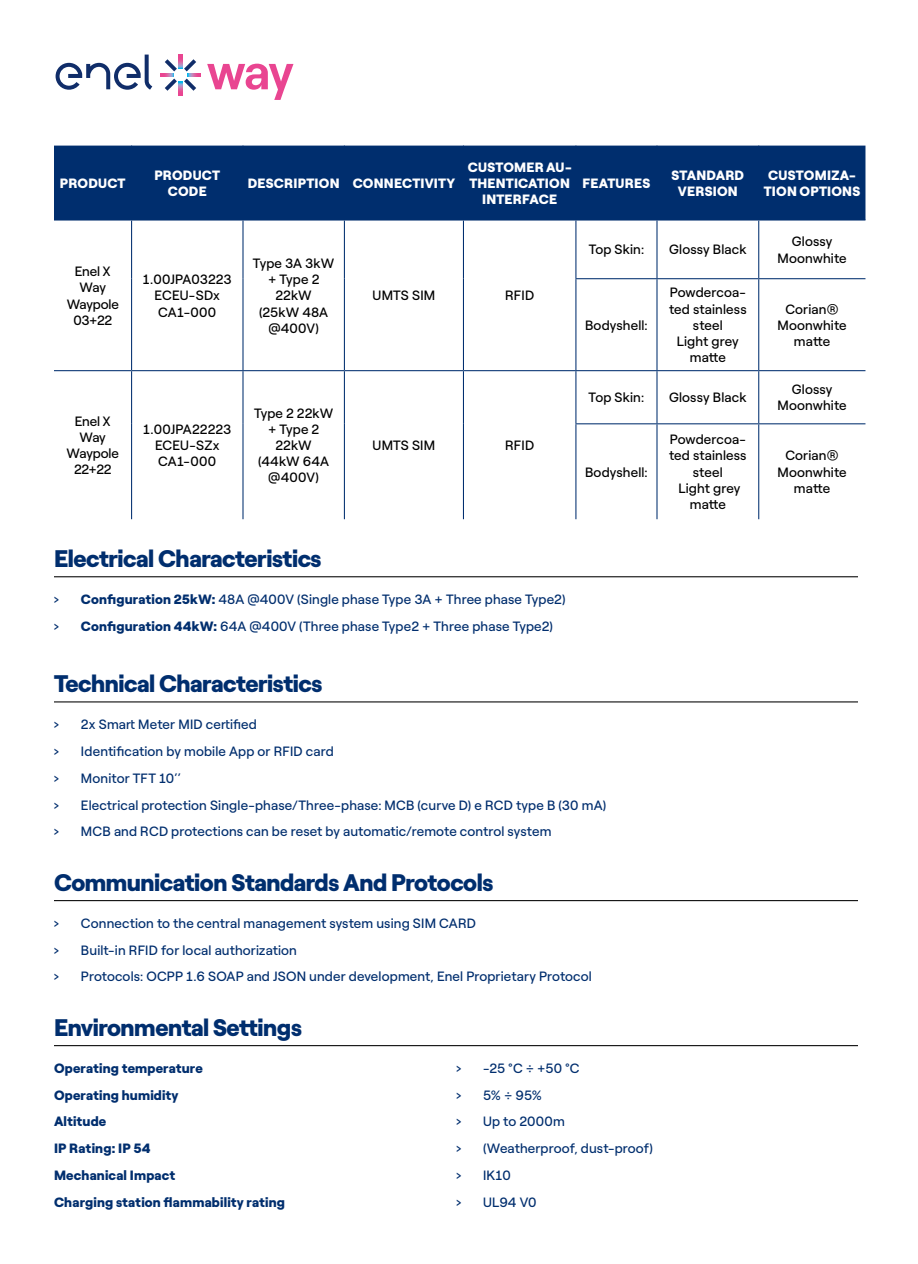
<style>
.page{position:relative;width:918px;height:1264px;background:#fff}
.page>*{position:absolute;margin:0;border:0;box-sizing:border-box;transform-origin:0 0}
.t1{font:900 24px "Roobert ENEL";letter-spacing:-.02em;color:#002e6e}
.t2{font:13.5px "Roobert ENEL";letter-spacing:.01em;color:#002e6e}
.t3{font:13.5px/16.2px "Roobert ENEL";letter-spacing:.01em;color:#000;text-align:center}
.t4{font:900 13.5px/16.2px "Roobert ENEL";letter-spacing:.015em;color:#fff;text-align:center}
.t5{font:900 13.5px/26.8px "Roobert ENEL";letter-spacing:.015em;color:#002e6e}
.t6{font:13.5px/16.2px "Roobert ENEL";letter-spacing:-.01em;color:#000;text-align:center}
.s1{font-weight:900}
</style>
<div class="page">
<div style="left:54px;top:146px;width:811px;height:73px;background:#002e6e"></div>
<hr style="left:131px;top:146px;width:1px;height:73px;background:#002e6e">
<hr style="left:242px;top:146px;width:2px;height:73px;background:#002e6e">
<hr style="left:344px;top:146px;width:1px;height:73px;background:#002e6e">
<hr style="left:463px;top:146px;width:1px;height:73px;background:#002e6e">
<hr style="left:575px;top:146px;width:1px;height:73px;background:#002e6e">
<hr style="left:656px;top:146px;width:2px;height:73px;background:#002e6e">
<hr style="left:758px;top:146px;width:1px;height:73px;background:#002e6e">
<hr style="left:131px;top:220px;width:1px;height:59px;background:#002e6e">
<hr style="left:242px;top:220px;width:2px;height:59px;background:#002e6e">
<hr style="left:344px;top:220px;width:1px;height:59px;background:#002e6e">
<hr style="left:463px;top:220px;width:1px;height:59px;background:#002e6e">
<hr style="left:131px;top:279px;width:1px;height:91px;background:#002e6e">
<hr style="left:242px;top:279px;width:2px;height:91px;background:#002e6e">
<hr style="left:344px;top:279px;width:1px;height:91px;background:#002e6e">
<hr style="left:463px;top:279px;width:1px;height:91px;background:#002e6e">
<hr style="left:575px;top:220px;width:1px;height:58px;background:#002e6e">
<hr style="left:656px;top:220px;width:2px;height:58px;background:#002e6e">
<hr style="left:758px;top:220px;width:1px;height:58px;background:#002e6e">
<hr style="left:575px;top:279px;width:1px;height:91px;background:#002e6e">
<hr style="left:656px;top:279px;width:2px;height:91px;background:#002e6e">
<hr style="left:758px;top:279px;width:1px;height:91px;background:#002e6e">
<hr style="left:131px;top:371px;width:1px;height:53px;background:#002e6e">
<hr style="left:242px;top:371px;width:2px;height:53px;background:#002e6e">
<hr style="left:344px;top:371px;width:1px;height:53px;background:#002e6e">
<hr style="left:463px;top:371px;width:1px;height:53px;background:#002e6e">
<hr style="left:131px;top:424px;width:1px;height:95px;background:#002e6e">
<hr style="left:242px;top:424px;width:2px;height:95px;background:#002e6e">
<hr style="left:344px;top:424px;width:1px;height:95px;background:#002e6e">
<hr style="left:463px;top:424px;width:1px;height:95px;background:#002e6e">
<hr style="left:575px;top:371px;width:1px;height:52px;background:#002e6e">
<hr style="left:656px;top:371px;width:2px;height:52px;background:#002e6e">
<hr style="left:758px;top:371px;width:1px;height:52px;background:#002e6e">
<hr style="left:575px;top:423px;width:82px;height:1px;background:#002e6e">
<hr style="left:575px;top:424px;width:1px;height:95px;background:#002e6e">
<hr style="left:657px;top:423px;width:102px;height:1px;background:#002e6e">
<hr style="left:656px;top:424px;width:2px;height:95px;background:#002e6e">
<hr style="left:759px;top:423px;width:106px;height:1px;background:#002e6e">
<hr style="left:758px;top:424px;width:1px;height:95px;background:#002e6e">
<hr style="left:54px;top:219px;width:78px;height:1px;background:#002e6e">
<hr style="left:132px;top:219px;width:111px;height:1px;background:#002e6e">
<hr style="left:243px;top:219px;width:101px;height:1px;background:#002e6e">
<hr style="left:344px;top:219px;width:119px;height:1px;background:#002e6e">
<hr style="left:463px;top:219px;width:113px;height:1px;background:#002e6e">
<hr style="left:54px;top:370px;width:78px;height:1px;background:#002e6e">
<hr style="left:132px;top:370px;width:111px;height:1px;background:#002e6e">
<hr style="left:243px;top:370px;width:101px;height:1px;background:#002e6e">
<hr style="left:344px;top:370px;width:119px;height:1px;background:#002e6e">
<hr style="left:463px;top:370px;width:113px;height:1px;background:#002e6e">
<hr style="left:576px;top:219px;width:81px;height:1px;background:#002e6e">
<hr style="left:657px;top:219px;width:102px;height:1px;background:#002e6e">
<hr style="left:759px;top:219px;width:106px;height:1px;background:#002e6e">
<hr style="left:575px;top:278px;width:82px;height:1px;background:#002e6e">
<hr style="left:657px;top:278px;width:102px;height:1px;background:#002e6e">
<hr style="left:759px;top:278px;width:106px;height:1px;background:#002e6e">
<hr style="left:576px;top:370px;width:81px;height:1px;background:#002e6e">
<hr style="left:657px;top:370px;width:102px;height:1px;background:#002e6e">
<hr style="left:759px;top:370px;width:106px;height:1px;background:#002e6e">
<hr style="left:54px;top:576px;width:804px;height:1px;background:#000">
<hr style="left:54px;top:701px;width:804px;height:1px;background:#000">
<hr style="left:54px;top:900px;width:804px;height:1px;background:#000">
<hr style="left:54px;top:1045px;width:402px;height:1px;background:#000">
<hr style="left:456px;top:1045px;width:402px;height:1px;background:#000">
<svg style="left:207px;top:64px;width:86px;height:36px"></svg>
<svg style="left:56px;top:55px;width:96px;height:35px"></svg>
<hr style="left:187px;top:73px;width:14px;height:4px;background:#e94591">
<svg style="left:160px;top:55px;width:36px;height:40px"></svg>
<p class="t4" style="left:60px;top:174px;width:67px">PRODUCT</p>
<p class="t4" style="left:154px;top:166px;width:67px">PRODUCT<br>CODE</p>
<p class="t4" style="left:248px;top:174px;width:209px">DESCRIPTION CONNECTIVITY</p>
<p class="t4" style="left:468px;top:158px;width:105px">CUSTOMER AU-<br>THENTICATION<br>INTERFACE</p>
<p class="t4" style="left:583px;top:174px;width:69px">FEATURES</p>
<p class="t4" style="left:672px;top:166px;width:74px">STANDARD<br>VERSION</p>
<p class="t4" style="left:764px;top:166px;width:98px">CUSTOMIZA-<br>TION OPTIONS</p>
<p class="t6" style="left:67px;top:262px;width:54px">Enel X<br>Way<br>Waypole<br>03+22</p>
<p class="t3" style="left:143px;top:270px;width:90px">1.00JPA03223<br>ECEU-SDx<br>CA1-000</p>
<p class="t3" style="left:253px;top:254px;width:83px">Type 3A 3kW + Type 2<br>22kW<br>(25kW 48A @400V)</p>
<p class="t6" style="left:67px;top:412px;width:54px">Enel X<br>Way<br>Waypole<br>22+22</p>
<p class="t3" style="left:143px;top:420px;width:90px">1.00JPA22223<br>ECEU-SZx<br>CA1-000</p>
<p class="t3" style="left:254px;top:404px;width:81px">Type 2 22kW + Type 2<br>22kW (44kW 64A @400V)</p>
<p class="t3" style="left:373px;top:286px;width:64px">UMTS SIM</p>
<p class="t3" style="left:505px;top:286px;width:31px">RFID</p>
<p class="t3" style="left:372px;top:436px;width:64px">UMTS SIM</p>
<p class="t3" style="left:505px;top:436px;width:31px">RFID</p>
<p class="t3" style="left:589px;top:240px;width:57px">Top Skin:</p>
<p class="t3" style="left:669px;top:240px;width:79px">Glossy Black</p>
<p class="t3" style="left:778px;top:232px;width:71px">Glossy<br>Moonwhite</p>
<p class="t3" style="left:585px;top:316px;width:64px">Bodyshell:</p>
<p class="t3" style="left:669px;top:283px;width:79px">Powdercoa&shy;ted stainless steel<br>Light grey matte</p>
<p class="t3" style="left:778px;top:300px;width:71px">Corian®<br>Moonwhite matte</p>
<p class="t3" style="left:589px;top:388px;width:57px">Top Skin:</p>
<p class="t3" style="left:669px;top:388px;width:79px">Glossy Black</p>
<p class="t3" style="left:777px;top:380px;width:71px">Glossy<br>Moonwhite</p>
<p class="t3" style="left:585px;top:463px;width:64px">Bodyshell:</p>
<p class="t3" style="left:669px;top:430px;width:79px">Powdercoa&shy;ted stainless steel<br>Light grey matte</p>
<p class="t3" style="left:777px;top:446px;width:71px">Corian®<br>Moonwhite matte</p>
<h1 class="t1" style="left:54px;top:540px;width:269px">Electrical Characteristics</h1>
<p class="t2" style="left:54px;top:589px;width:6px">›</p>
<p class="t2" style="left:81px;top:589px;width:486px"><span class="s1">Configuration 25kW:</span> 48A @400V (Single phase Type 3A + Three phase Type2)</p>
<p class="t2" style="left:54px;top:616px;width:6px">›</p>
<p class="t2" style="left:81px;top:616px;width:473px"><span class="s1">Configuration 44kW:</span> 64A @400V (Three phase Type2 + Three phase Type2)</p>
<h1 class="t1" style="left:54px;top:665px;width:270px">Technical Characteristics</h1>
<p class="t2" style="left:54px;top:714px;width:6px">›</p>
<p class="t2" style="left:81px;top:714px;width:177px">2x Smart Meter MID certified</p>
<p class="t2" style="left:54px;top:741px;width:6px">›</p>
<p class="t2" style="left:81px;top:741px;width:254px">Identification by mobile App or RFID card</p>
<p class="t2" style="left:54px;top:768px;width:6px">›</p>
<p class="t2" style="left:81px;top:768px;width:102px">Monitor TFT 10’’</p>
<p class="t2" style="left:54px;top:794px;width:6px">›</p>
<p class="t2" style="left:81px;top:794px;width:527px">Electrical protection Single-phase/Three-phase: MCB (curve D) e RCD type B (30 mA)</p>
<p class="t2" style="left:54px;top:821px;width:6px">›</p>
<p class="t2" style="left:81px;top:821px;width:472px">MCB and RCD protections can be reset by automatic/remote control system</p>
<h1 class="t1" style="left:54px;top:863px;width:441px">Communication Standards And Protocols</h1>
<p class="t2" style="left:54px;top:912px;width:6px">›</p>
<p class="t2" style="left:81px;top:912px;width:397px">Connection to the central management system using SIM CARD</p>
<p class="t2" style="left:54px;top:939px;width:6px">›</p>
<p class="t2" style="left:81px;top:939px;width:217px">Built-in RFID for local authorization</p>
<p class="t2" style="left:54px;top:966px;width:6px">›</p>
<p class="t2" style="left:81px;top:966px;width:512px">Protocols: OCPP 1.6 SOAP and JSON under development, Enel Proprietary Protocol</p>
<h1 class="t1" style="left:54px;top:1008px;width:249px">Environmental Settings</h1>
<p class="t5" style="left:54px;top:1053px;width:233px">Operating temperature<br>Operating humidity<br>Altitude<br>IP Rating: IP 54<br>Mechanical Impact<br>Charging station flammability rating</p>
<p class="t2" style="left:456px;top:1057px;width:6px">›</p>
<p class="t2" style="left:483px;top:1057px;width:98px">-25 °C ÷ +50 °C</p>
<p class="t2" style="left:456px;top:1084px;width:6px">›</p>
<p class="t2" style="left:483px;top:1084px;width:60px">5% ÷ 95%</p>
<p class="t2" style="left:456px;top:1111px;width:6px">›</p>
<p class="t2" style="left:483px;top:1111px;width:83px">Up to 2000m</p>
<p class="t2" style="left:456px;top:1138px;width:6px">›</p>
<p class="t2" style="left:483px;top:1138px;width:171px">(Weatherproof, dust-proof)</p>
<p class="t2" style="left:456px;top:1165px;width:6px">›</p>
<p class="t2" style="left:483px;top:1165px;width:29px">IK10</p>
<p class="t2" style="left:456px;top:1192px;width:6px">›</p>
<p class="t2" style="left:483px;top:1192px;width:55px">UL94 V0</p>
</div>
